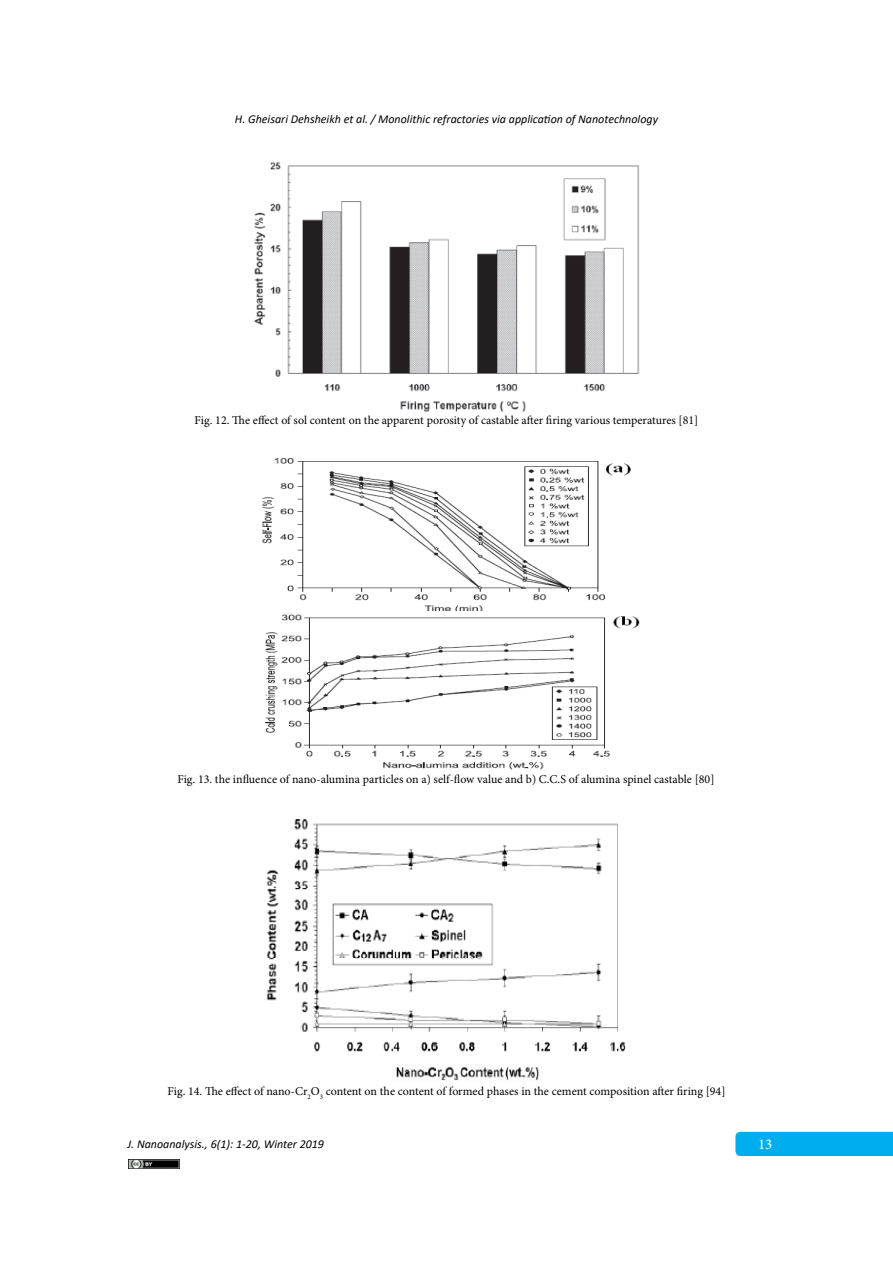
<style>
.page{position:relative;width:893px;height:1263px;background:#fff}
.page>*{position:absolute;margin:0;border:0;box-sizing:border-box;transform-origin:0 0}
.t1{font:15px "Minion Pro";color:#fff}
.t2{font:12px "Minion Pro";color:#000}
.t3{font:italic 12px "Calibri";color:#000}
</style>
<div class="page">
<div style="left:735px;top:1132px;width:158px;height:24px;background:#00aeef"></div>
<img style="left:129px;top:1159px;width:50px;height:9px">
<img style="left:254px;top:161px;width:386px;height:251px">
<img style="left:262px;top:458px;width:378px;height:311px">
<img style="left:267px;top:820px;width:359px;height:261px">
<p class="t3" style="left:235px;top:111px;width:425px">H. Gheisari Dehsheikh et al. / Monolithic refractories via application of Nanotechnology</p>
<p class="t2" style="left:195px;top:412px;width:505px">Fig. 12. The effect of sol content on the apparent porosity of castable after firing various temperatures [81]</p>
<p class="t2" style="left:177px;top:771px;width:539px">Fig. 13. the influence of nano-alumina particles on a) self-flow value and b) C.C.S of alumina spinel castable [80]</p>
<p class="t2" style="left:167px;top:1083px;width:560px">Fig. 14. The effect of nano-Cr<sub>2</sub>O<sub>3</sub> content on the content of formed phases in the cement composition after firing [94]</p>
<p class="t3" style="left:128px;top:1136px;width:198px">J. Nanoanalysis., 6(1): 1-20, Winter 2019</p>
<p class="t1" style="left:758px;top:1134px;width:16px">13</p>
</div>
